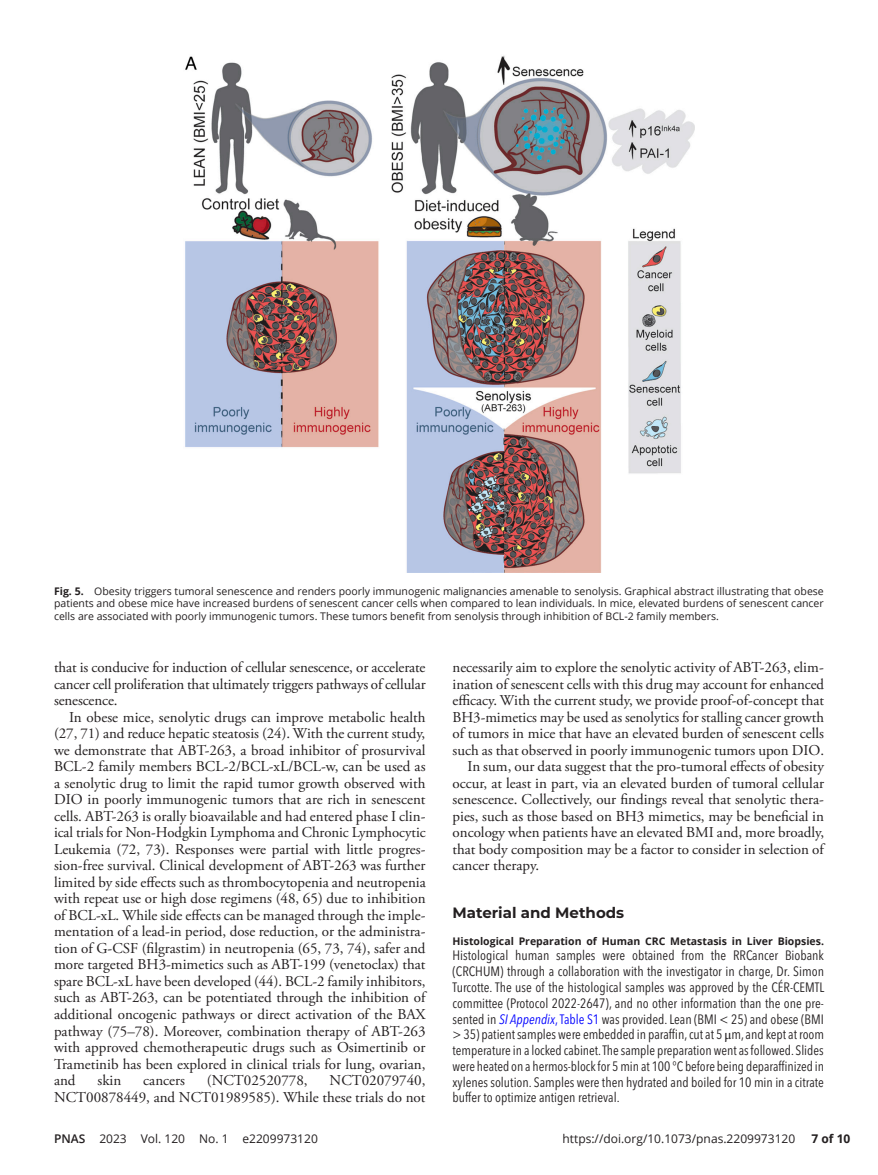
<style>
.page{position:relative;width:878px;height:1175px;background:#fff}
.page>*{position:absolute;margin:0;border:0;box-sizing:border-box;transform-origin:0 0}
.t1{font:15px/16.5px "Adobe Garamond Pro";color:#231f20;text-align:justify}
.t2{font:700 15px "Montserrat";color:#231f20}
.t3{font:condensed 13.5px/15.8px "Avenir Next LT Pro";color:#231f20;text-align:justify}
.t4{font:12px "Open Sans";color:#231f20}
.t5{font:700 12px "Open Sans";color:#231f20}
.t6{font:10.5px/12.8px "Open Sans";color:#231f20;text-align:justify}
.t7{font:700 10.5px "Open Sans";color:#231f20}
.s1{font-weight:700}
.s2{font-style:italic;color:#00f}
.s3{color:#00f}
.s4{font-family:"STIX";font-stretch:normal}
.s5{font-weight:600}
</style>
<div class="page">
<img style="left:185px;top:55px;width:509px;height:517px">
<p class="t6" style="left:54px;top:584px;width:771px"><span class="s1">Fig. 5.</span> Obesity triggers tumoral senescence and renders poorly immunogenic malignancies amenable to senolysis. Graphical abstract illustrating that obese patients and obese mice have increased burdens of senescent cancer cells when compared to lean individuals. In mice, elevated burdens of senescent cancer cells are associated with poorly immunogenic tumors. These tumors benefit from senolysis through inhibition of BCL-2 family members.</p>
<p class="t1" style="left:54px;top:660px;width:373px">that is conducive for induction of cellular senescence, or accelerate cancer cell proliferation that ultimately triggers pathways of cellular senescence.</p>
<p class="t1" style="left:54px;top:709px;width:373px;text-indent:15px">In obese mice, senolytic drugs can improve metabolic health (27, 71) and reduce hepatic steatosis (24). With the current study, we demonstrate that ABT-263, a broad inhibitor of prosurvival BCL-2 family members BCL-2/BCL-xL/BCL-w, can be used as a senolytic drug to limit the rapid tumor growth observed with DIO in poorly immunogenic tumors that are rich in senescent cells. ABT-263 is orally bioavailable and had entered phase I clin&shy;ical trials for Non-Hodgkin Lymphoma and Chronic Lymphocytic Leukemia (72, 73). Responses were partial with little progres&shy;sion-free survival. Clinical development of ABT-263 was further limited by side effects such as thrombocytopenia and neutropenia with repeat use or high dose regimens (48, 65) due to inhibition of BCL-xL. While side effects can be managed through the imple&shy;mentation of a lead-in period, dose reduction, or the administra&shy;tion of G-CSF (filgrastim) in neutropenia (65, 73, 74), safer and more targeted BH3-mimetics such as ABT-199 (venetoclax) that spare BCL-xL have been developed (44). BCL-2 family inhibitors, such as ABT-263, can be potentiated through the inhibition of additional oncogenic pathways or direct activation of the BAX pathway (75–78). Moreover, combination therapy of ABT-263 with approved chemotherapeutic drugs such as Osimertinib or Trametinib has been explored in clinical trials for lung, ovarian, and</p>
<p class="t1" style="left:97px;top:1072px;width:25px">skin</p>
<p class="t1" style="left:143px;top:1072px;width:43px">cancers</p>
<p class="t1" style="left:207px;top:1072px;width:102px">(NCT02520778,</p>
<p class="t1" style="left:54px;top:1072px;width:373px;text-align:right">NCT02079740,<br>NCT00878449, and NCT01989585). While these trials do not</p>
<p class="t1" style="left:452px;top:660px;width:373px">necessarily aim to explore the senolytic activity of ABT-263, elim-</p>
<p class="t1" style="left:452px;top:676px;width:373px">ination of senescent cells with this drug may account for enhanced</p>
<p class="t1" style="left:452px;top:693px;width:373px">efficacy. With the current study, we provide proof-of-concept that</p>
<p class="t1" style="left:452px;top:709px;width:373px">BH3-mimetics may be used as senolytics for stalling cancer growth</p>
<p class="t1" style="left:452px;top:726px;width:373px">of tumors in mice that have an elevated burden of senescent cells</p>
<p class="t1" style="left:452px;top:742px;width:373px">such as that observed in poorly immunogenic tumors upon DIO.</p>
<p class="t1" style="left:467px;top:759px;width:358px">In sum, our data suggest that the pro-tumoral effects of obesity</p>
<p class="t1" style="left:452px;top:775px;width:373px">occur, at least in part, via an elevated burden of tumoral cellular</p>
<p class="t1" style="left:452px;top:792px;width:373px">senescence. Collectively, our findings reveal that senolytic thera-</p>
<p class="t1" style="left:452px;top:808px;width:373px">pies, such as those based on BH3 mimetics, may be beneficial in</p>
<p class="t1" style="left:452px;top:825px;width:373px">oncology when patients have an elevated BMI and, more broadly,</p>
<p class="t1" style="left:452px;top:841px;width:373px">that body composition may be a factor to consider in selection of</p>
<p class="t1" style="left:452px;top:858px;width:88px">cancer therapy.</p>
<p class="t2" style="left:452px;top:902px;width:173px">Material and Methods</p>
<p class="t7" style="left:452px;top:933px;width:373px">Histological Preparation of Human CRC Metastasis in Liver Biopsies.</p>
<p class="t3" style="left:452px;top:947px;width:373px">Histological human samples were obtained from the RRCancer Biobank (CRCHUM) through a collaboration with the investigator in charge, Dr. Simon Turcotte. The use of the histological samples was approved by the CÉR-CEMTL committee (Protocol 2022-2647), and no other information than the one pre&shy;sented in <span class="s2">SI Appendix</span><span class="s3">, Table S1</span> was provided. Lean (BMI &lt; 25) and obese (BMI &gt; 35) patient samples were embedded in paraffin, cut at 5 <span class="s4">μ</span>m, and kept at room temperature in a locked cabinet. The sample preparation went as followed. Slides were heated on a hermos-block for 5 min at 100 °C before being deparaffinized in xylenes solution. Samples were then hydrated and boiled for 10 min in a citrate buffer to optimize antigen retrieval.</p>
<p class="t4" style="left:54px;top:1130px;width:265px"><span class="s5">PNAS</span> 2023 Vol. 120 No. 1 e2209973120</p>
<p class="t4" style="left:562px;top:1130px;width:234px">https://doi.org/10.1073/pnas.2209973120</p>
<p class="t5" style="left:811px;top:1130px;width:40px">7 of 10</p>
</div>
